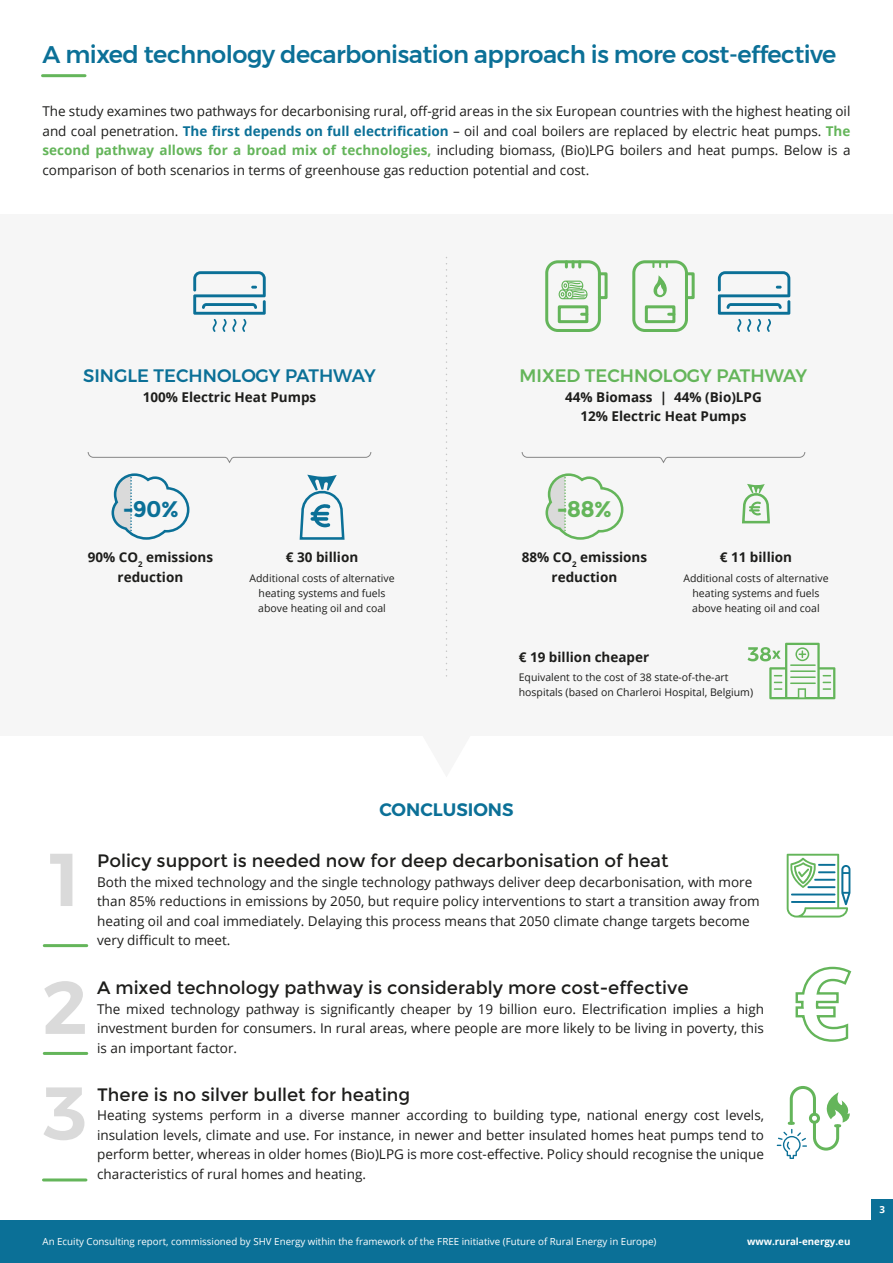
<style>
.page{position:relative;width:893px;height:1263px;background:#fff}
.page>*{position:absolute;margin:0;border:0;box-sizing:border-box;transform-origin:0 0}
.t1{font:500 24px "Montserrat";letter-spacing:-.02em;color:#0b7097}
.t2{font:700 22.5px "Montserrat";color:#0b7097}
.t3{font:700 22.5px "Montserrat";color:#64b55a}
.t4{font:18px "Montserrat";color:#1d1d1b}
.t5{font:500 18px "Montserrat";color:#0b7097}
.t6{font:500 18px "Montserrat";color:#64b55a}
.t7{font:600 18px "Montserrat";color:#0b7097}
.t8{font:13.5px/19.5px "Open Sans";color:#1d1d1b;text-align:justify}
.t9{font:700 13.5px/19.5px "Open Sans";color:#1d1d1b;text-align:center}
.t10{font:10.5px/15px "Open Sans";color:#1d1d1b;text-align:center}
.t11{font:9.75px "Open Sans";color:#fff}
.t12{font:700 9.75px "Open Sans";color:#fff}
.s1{font-weight:700;color:#0b7097}
.s2{font-weight:700;color:#64b55a}
</style>
<div class="page">
<div style="left:0;top:1220px;width:893px;height:43px;background:#0b7097"></div>
<div style="left:0;top:215px;width:893px;height:521px;background:#f6f6f6"></div>
<hr style="left:43px;top:74px;width:42px;height:3px;background:#64b55a">
<svg style="left:718px;top:271px;width:72px;height:61px"></svg>
<svg style="left:193px;top:271px;width:73px;height:61px"></svg>
<div style="left:598px;top:272px;width:10px;height:27px;border:3px solid #64b55a"></div>
<div style="left:545px;top:260px;width:56px;height:72px;border:3px solid #64b55a;border-radius:11px"></div>
<svg style="left:565px;top:262px;width:16px;height:5px"></svg>
<svg style="left:559px;top:281px;width:28px;height:18px"></svg>
<div style="left:558px;top:305px;width:30px;height:18px;border:3px solid #64b55a"></div>
<svg style="left:582px;top:313px;width:5px;height:3px"></svg>
<div style="left:685px;top:272px;width:10px;height:27px;border:3px solid #64b55a"></div>
<div style="left:632px;top:260px;width:56px;height:72px;border:3px solid #64b55a;border-radius:11px"></div>
<svg style="left:652px;top:262px;width:16px;height:5px"></svg>
<div style="left:645px;top:305px;width:30px;height:18px;border:3px solid #64b55a"></div>
<svg style="left:669px;top:313px;width:5px;height:3px"></svg>
<svg style="left:653px;top:275px;width:14px;height:22px"></svg>
<svg style="left:446px;top:257px;width:1px;height:420px"></svg>
<svg style="left:111px;top:473px;width:79px;height:67px"></svg>
<svg style="left:545px;top:473px;width:79px;height:67px"></svg>
<svg style="left:87px;top:452px;width:285px;height:11px"></svg>
<svg style="left:521px;top:452px;width:285px;height:11px"></svg>
<svg style="left:299px;top:475px;width:46px;height:65px"></svg>
<svg style="left:742px;top:484px;width:28px;height:40px"></svg>
<svg style="left:747px;top:643px;width:88px;height:56px"></svg>
<svg style="left:50px;top:854px;width:22px;height:52px"></svg>
<hr style="left:44px;top:944px;width:43px;height:3px;background:#64b55a">
<svg style="left:787px;top:854px;width:63px;height:63px"></svg>
<hr style="left:814px;top:879px;width:21px;height:2px;background:#0b7097">
<hr style="left:807px;top:886px;width:28px;height:2px;background:#0b7097">
<hr style="left:791px;top:893px;width:44px;height:2px;background:#0b7097">
<hr style="left:791px;top:901px;width:44px;height:2px;background:#0b7097">
<svg style="left:44px;top:981px;width:41px;height:53px"></svg>
<hr style="left:44px;top:1052px;width:43px;height:3px;background:#64b55a">
<svg style="left:777px;top:1086px;width:73px;height:73px"></svg>
<svg style="left:44px;top:1087px;width:40px;height:53px"></svg>
<hr style="left:43px;top:1178px;width:43px;height:3px;background:#64b55a">
<svg style="left:795px;top:966px;width:57px;height:76px"></svg>
<div style="left:872px;top:1199px;width:21px;height:21px;background:#0b7097"></div>
<h1 class="t1" style="left:43px;top:36px;width:795px">A mixed technology decarbonisation approach is more cost-effective</h1>
<p class="t8" style="left:43px;top:101px;width:809px">The study examines two pathways for decarbonising rural, off-grid areas in the six European countries with the highest heating oil and coal penetration. <span class="s1">The first depends on full electrification</span> – oil and coal boilers are replaced by electric heat pumps. <span class="s2">The second pathway allows for a broad mix of technologies,</span> including biomass, (Bio)LPG boilers and heat pumps. Below is a comparison of both scenarios in terms of greenhouse gas reduction potential and cost.</p>
<h3 class="t5" style="left:83px;top:361px;width:294px">SINGLE TECHNOLOGY PATHWAY</h3>
<h3 class="t6" style="left:520px;top:361px;width:289px">MIXED TECHNOLOGY PATHWAY</h3>
<p class="t9" style="left:143px;top:387px;width:175px">100% Electric Heat Pumps</p>
<p class="t9" style="left:565px;top:387px;width:198px">44% Biomass | 44% (Bio)LPG<br>12% Electric Heat Pumps</p>
<h2 class="t2" style="left:123px;top:495px;width:58px">-90%</h2>
<p class="t9" style="left:88px;top:547px;width:127px">90% CO<sub>2</sub> emissions reduction</p>
<p class="t9" style="left:286px;top:547px;width:74px">€ 30 billion</p>
<p class="t10" style="left:249px;top:570px;width:147px">Additional costs of alternative heating systems and fuels above heating oil and coal</p>
<h2 class="t3" style="left:557px;top:495px;width:57px">-88%</h2>
<p class="t9" style="left:522px;top:547px;width:127px">88% CO<sub>2</sub> emissions reduction</p>
<p class="t9" style="left:720px;top:547px;width:74px">€ 11 billion</p>
<p class="t10" style="left:683px;top:570px;width:147px">Additional costs of alternative heating systems and fuels above heating oil and coal</p>
<p class="t9" style="left:519px;top:647px;width:132px">€ 19 billion cheaper</p>
<p class="t10" style="left:519px;top:670px;width:236px;text-align:left">Equivalent to the cost of 38 state-of-the-art hospitals (based on Charleroi Hospital, Belgium)</p>
<h3 class="t7" style="left:379px;top:795px;width:136px">CONCLUSIONS</h3>
<h3 class="t4" style="left:97px;top:850px;width:573px">Policy support is needed now for deep decarbonisation of heat</h3>
<p class="t8" style="left:97px;top:871px;width:664px;text-align:left">Both the mixed technology and the single technology pathways deliver deep decarbonisation, with more than 85% reductions in emissions by 2050, but require policy interventions to start a transition away from heating oil and coal immediately. Delaying this process means that 2050 climate change targets become very difficult to meet.</p>
<h3 class="t4" style="left:97px;top:978px;width:593px">A mixed technology pathway is considerably more cost-effective</h3>
<p class="t8" style="left:97px;top:999px;width:668px">The mixed technology pathway is significantly cheaper by 19 billion euro. Electrification implies a high investment burden for consumers. In rural areas, where people are more likely to be living in poverty, this is an important factor.</p>
<h3 class="t4" style="left:97px;top:1084px;width:315px">There is no silver bullet for heating</h3>
<p class="t8" style="left:97px;top:1105px;width:668px">Heating systems perform in a diverse manner according to building type, national energy cost levels, insulation levels, climate and use. For instance, in newer and better insulated homes heat pumps tend to perform better, whereas in older homes (Bio)LPG is more cost-effective. Policy should recognise the unique characteristics of rural homes and heating.</p>
<p class="t11" style="left:43px;top:1234px;width:615px">An Ecuity Consulting report, commissioned by SHV Energy within the framework of the FREE initiative (Future of Rural Energy in Europe)</p>
<p class="t12" style="left:747px;top:1234px;width:105px">www.rural-energy.eu</p>
<p class="t12" style="left:879px;top:1203px;width:7px">3</p>
</div>
